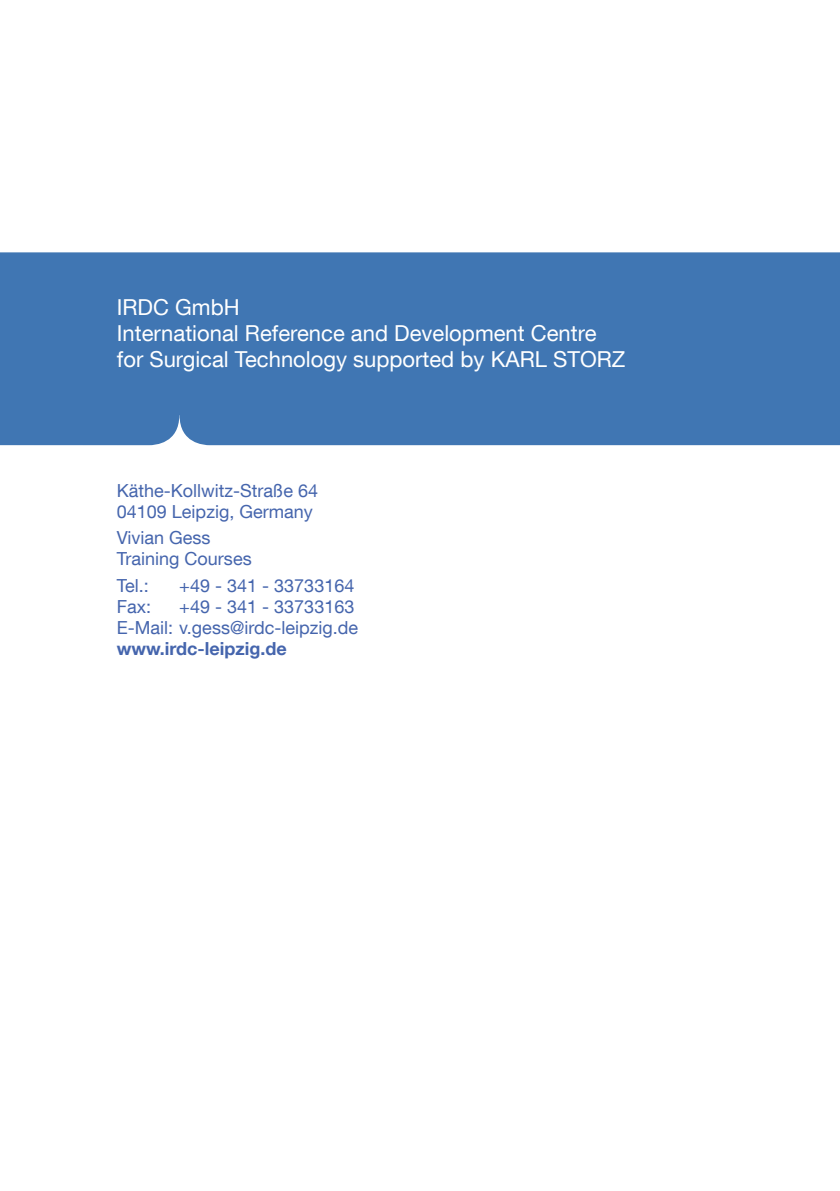
<style>
.page{position:relative;width:840px;height:1191px;background:#fff}
.page>*{position:absolute;margin:0;border:0;box-sizing:border-box;transform-origin:0 0}
.t1{font:22px/26px "KS Helvetica Neue";color:#fff}
.t2{font:18px/21px "KS Helvetica Neue";color:#4565ad}
.t3{font:700 18px "KS Helvetica Neue";color:#4565ad}
</style>
<div class="page">
<div style="left:0;top:252px;width:839px;height:193px;background:#4076b3"></div>
<p class="t1" style="left:117px;top:294px;width:509px">IRDC GmbH<br>International Reference and Development Centre for Surgical Technology supported by KARL STORZ</p>
<p class="t2" style="left:117px;top:479px;width:202px">Käthe-Kollwitz-Straße 64<br>04109 Leipzig, Germany</p>
<p class="t2" style="left:117px;top:527px;width:136px">Vivian Gess<br>Training Courses</p>
<p class="t2" style="left:117px;top:575px;width:34px">Tel.:</p>
<p class="t2" style="left:179px;top:575px;width:176px">+49 - 341 - 33733164</p>
<p class="t2" style="left:117px;top:596px;width:36px">Fax:</p>
<p class="t2" style="left:117px;top:596px;width:243px;text-align:right">+49 - 341 - 33733163<br>E-Mail: v.gess@irdc-leipzig.de</p>
<p class="t3" style="left:117px;top:637px;width:171px">www.irdc-leipzig.de</p>
</div>
